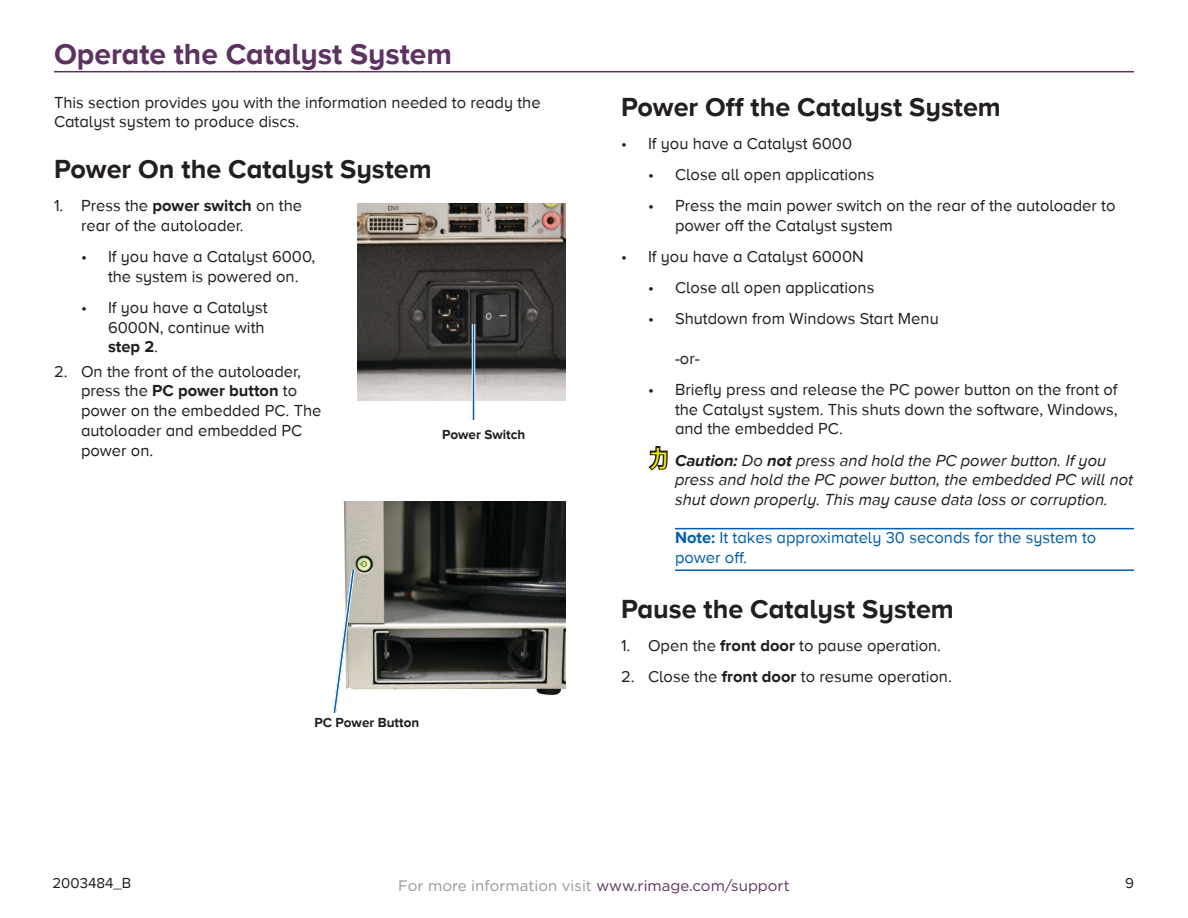
<style>
.page{position:relative;width:1188px;height:918px;background:#fff}
.page>*{position:absolute;margin:0;border:0;box-sizing:border-box;transform-origin:0 0}
.Running_Head{font:700 30px "Proxima Nova A";color:#5d3261}
.Heading_2{font:700 27px "Proxima Nova A";color:#231f20}
.Body{font:16.5px/19.8px "Proxima Nova A";color:#231f20}
.t1{font:italic 16.5px/19.8px "Proxima Nova A";color:#231f20}
.Note_one_line__5_ind{font:16.5px/19.8px "Proxima Nova A";color:#005fad}
.t2{font:15px "Gotham";color:#949698}
.t3{font:15px "Proxima Nova A";color:#231f20}
.Call_out_text{font:700 13.5px "Proxima Nova A";color:#231f20}
.s1{font-weight:700}
.s2{color:#5d3261}
</style>
<div class="page">
<img style="left:358px;top:204px;width:208px;height:197px">
<img style="left:343px;top:501px;width:223px;height:195px">
<hr style="left:54px;top:71px;width:1080px;height:1px;background:#5d3261">
<hr style="left:675px;top:528px;width:459px;height:1px;background:#005fad">
<hr style="left:675px;top:569px;width:459px;height:2px;background:#005fad">
<hr style="left:472px;top:324px;width:3px;height:96px;background:#005fad">
<hr style="left:475px;top:324px;width:1px;height:96px;background:#fff">
<hr style="left:472px;top:324px;width:1px;height:96px;background:#fff">
<svg style="left:333px;top:566px;width:24px;height:147px"></svg>
<p class="Running_Head" style="left:54px;top:37px;width:400px">Operate the Catalyst System</p>
<p class="Body" style="left:54px;top:92px;width:488px">This section provides you with the information needed to ready the<br>Catalyst system to produce discs.</p>
<p class="Heading_2" style="left:54px;top:153px;width:379px">Power On the Catalyst System</p>
<p class="Body" style="left:81px;top:195px;width:223px;text-indent:-27px">1. Press the <span class="s1">power switch</span> on the rear of the autoloader.</p>
<p class="Body" style="left:108px;top:246px;width:209px;text-indent:-27px">• If you have a Catalyst 6000, the system is powered on.</p>
<p class="Body" style="left:108px;top:297px;width:161px;text-indent:-27px">• If you have a Catalyst<br>6000N, continue with <span class="s1">step 2</span>.</p>
<p class="Body" style="left:81px;top:361px;width:242px;text-indent:-27px">2. On the front of the autoloader, press the <span class="s1">PC power button</span> to power on the embedded PC. The autoloader and embedded PC power on.</p>
<p class="Call_out_text" style="left:442px;top:427px;width:85px">Power Switch</p>
<p class="Call_out_text" style="left:314px;top:715px;width:106px">PC Power Button</p>
<p class="Heading_2" style="left:621px;top:91px;width:381px">Power Off the Catalyst System</p>
<p class="Body" style="left:621px;top:134px;width:233px">• If you have a Catalyst 6000</p>
<p class="Body" style="left:648px;top:165px;width:228px">• Close all open applications</p>
<p class="Body" style="left:675px;top:196px;width:442px;text-indent:-27px">• Press the main power switch on the rear of the autoloader to power off the Catalyst system</p>
<p class="Body" style="left:621px;top:246px;width:244px">• If you have a Catalyst 6000N</p>
<p class="Body" style="left:648px;top:278px;width:228px">• Close all open applications</p>
<p class="Body" style="left:648px;top:309px;width:292px">• Shutdown from Windows Start Menu</p>
<p class="Body" style="left:675px;top:348px;width:26px">-or-</p>
<p class="Body" style="left:675px;top:379px;width:444px;text-align:justify;text-indent:-27px">• Briefly press and release the PC power button on the front of the Catalyst system. This shuts down the software, Windows, and the embedded PC.</p>
<p class="t1" style="left:675px;top:450px;width:460px"><span class="s1">Caution:</span> Do <span class="s1">not</span> press and hold the PC power button. If you press and hold the PC power button, the embedded PC will not shut down properly. This may cause data loss or corruption.</p>
<p class="Note_one_line__5_ind" style="left:675px;top:527px;width:423px"><span class="s1">Note:</span> It takes approximately 30 seconds for the system to power off.</p>
<p class="Heading_2" style="left:621px;top:593px;width:335px">Pause the Catalyst System</p>
<p class="Body" style="left:621px;top:635px;width:322px">1. Open the <span class="s1">front door</span> to pause operation.</p>
<p class="Body" style="left:621px;top:666px;width:332px">2. Close the <span class="s1">front door</span> to resume operation.</p>
<p class="t3" style="left:52px;top:874px;width:80px">2003484_B</p>
<p class="t2" style="left:398px;top:876px;width:393px">For more information visit <span class="s2">www.rimage.com/support</span></p>
<p class="t3" style="left:1125px;top:875px;width:10px">9</p>
</div>
